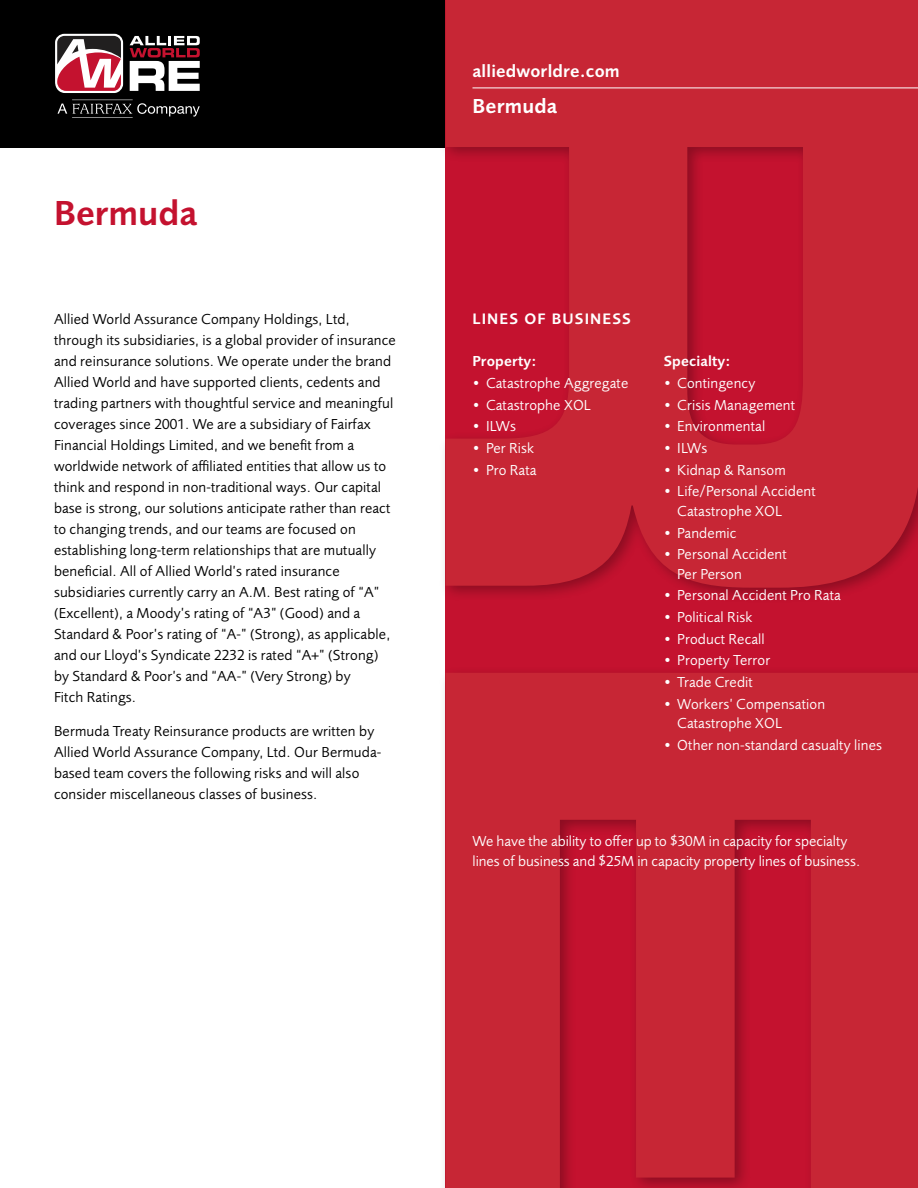
<style>
.page{position:relative;width:918px;height:1188px;background:#fff}
.page>*{position:absolute;margin:0;border:0;box-sizing:border-box;transform-origin:0 0}
.t1{font:600 36px "Foundry Sans";color:#c4122f}
.t2{font:600 21px "Foundry Sans";letter-spacing:.01em;color:#fff}
.t3{font:600 18px "Foundry Sans";letter-spacing:.01em;color:#fff}
.t4{font:600 15.75px "Foundry Sans";letter-spacing:.07em;color:#fff}
.t5{font:15px/21px "Foundry Sans";letter-spacing:.01em;color:#000}
.t6{font:15px/19.5px "Foundry Sans";letter-spacing:.01em;color:#fff}
.t7{font:600 15px "Foundry Sans";letter-spacing:.01em;color:#fff}
</style>
<div class="page">
<div style="left:0;top:0;width:447px;height:147px;background:#000"></div>
<div style="left:438px;top:0;width:480px;height:1188px;background:#000;opacity:.3"></div>
<svg style="left:445px;top:0;width:473px;height:588px;background:#c52033"></svg>
<svg style="left:446px;top:673px;width:472px;height:515px;background:#c42133"></svg>
<hr style="left:472px;top:88px;width:446px;height:1px;background:#fff">
<svg style="left:58px;top:100px;width:142px;height:18px"></svg>
<svg style="left:55px;top:34px;width:68px;height:59px;background:#b77c86"></svg>
<svg style="left:130px;top:36px;width:70px;height:55px"></svg>
<h1 class="t1" style="left:54px;top:193px;width:145px">Bermuda</h1>
<p class="t5" style="left:54px;top:308px;width:343px">Allied World Assurance Company Holdings, Ltd, through its subsidiaries, is a global provider of insurance and reinsurance solutions. We operate under the brand Allied World and have supported clients, cedents and trading partners with thoughtful service and meaningful coverages since 2001. We are a subsidiary of Fairfax Financial Holdings Limited, and we benefit from a worldwide network of affiliated entities that allow us to think and respond in non-traditional ways. Our capital base is strong, our solutions anticipate rather than react to changing trends, and our teams are focused on establishing long-term relationships that are mutually beneficial. All of Allied World’s rated insurance subsidiaries currently carry an A.M. Best rating of “A” (Excellent), a Moody’s rating of “A3” (Good) and a Standard &amp; Poor’s rating of “A-” (Strong), as applicable, and our Lloyd’s Syndicate 2232 is rated “A+” (Strong) by Standard &amp; Poor’s and “AA-” (Very Strong) by<br>Fitch Ratings.</p>
<p class="t5" style="left:54px;top:721px;width:329px">Bermuda Treaty Reinsurance products are written by Allied World Assurance Company, Ltd. Our Bermuda&shy;based team covers the following risks and will also consider miscellaneous classes of business.</p>
<p class="t3" style="left:472px;top:61px;width:149px">alliedworldre.com</p>
<h2 class="t2" style="left:472px;top:94px;width:86px">Bermuda</h2>
<p class="t4" style="left:472px;top:310px;width:160px">LINES OF BUSINESS</p>
<p class="t7" style="left:472px;top:353px;width:66px">Property:</p>
<p class="t6" style="left:472px;top:374px;width:157px">• Catastrophe Aggregate</p>
<p class="t6" style="left:472px;top:395px;width:120px">• Catastrophe XOL</p>
<p class="t6" style="left:472px;top:417px;width:45px">• ILWs</p>
<p class="t6" style="left:472px;top:439px;width:63px">• Per Risk</p>
<p class="t6" style="left:472px;top:460px;width:66px">• Pro Rata</p>
<p class="t7" style="left:664px;top:353px;width:68px">Specialty:</p>
<p class="t6" style="left:664px;top:374px;width:93px">• Contingency</p>
<p class="t6" style="left:664px;top:395px;width:133px">• Crisis Management</p>
<p class="t6" style="left:664px;top:417px;width:103px">• Environmental</p>
<p class="t6" style="left:664px;top:439px;width:45px">• ILWs</p>
<p class="t6" style="left:664px;top:460px;width:124px">• Kidnap &amp; Ransom</p>
<p class="t6" style="left:677px;top:482px;width:140px;text-indent:-14px">• Life/Personal Accident<br>Catastrophe XOL</p>
<p class="t6" style="left:664px;top:523px;width:74px">• Pandemic</p>
<p class="t6" style="left:677px;top:545px;width:111px;text-indent:-14px">• Personal Accident<br>Per Person</p>
<p class="t6" style="left:664px;top:586px;width:179px">• Personal Accident Pro Rata</p>
<p class="t6" style="left:664px;top:608px;width:90px">• Political Risk</p>
<p class="t6" style="left:664px;top:629px;width:103px">• Product Recall</p>
<p class="t6" style="left:664px;top:651px;width:108px">• Property Terror</p>
<p class="t6" style="left:664px;top:673px;width:91px">• Trade Credit</p>
<p class="t6" style="left:677px;top:694px;width:149px;text-indent:-14px">• Workers’ Compensation<br>Catastrophe XOL</p>
<p class="t6" style="left:664px;top:735px;width:220px">• Other non-standard casualty lines</p>
<p class="t6" style="left:472px;top:832px;width:389px">We have the ability to offer up to $30M in capacity for specialty lines of business and $25M in capacity property lines of business.</p>
</div>
